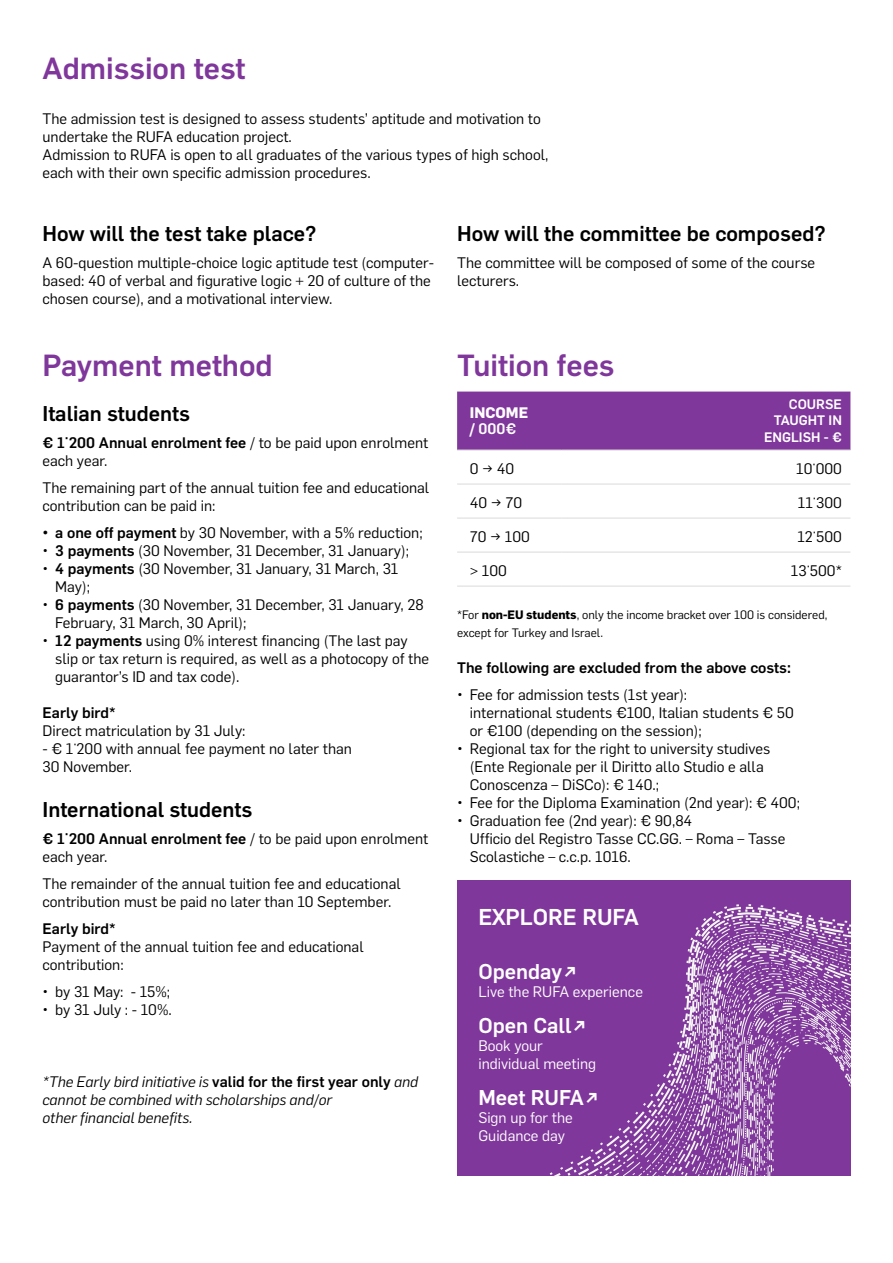
<style>
.page{position:relative;width:893px;height:1263px;background:#fff}
.page>*{position:absolute;margin:0;border:0;box-sizing:border-box;transform-origin:0 0}
.t1{font:500 30px "Flama";color:#80379b}
.t2{font:500 22.5px "Flama";color:#fff}
.t3{font:500 21px "Flama";color:#000}
.t4{font:500 21px "Flama";color:#fff}
.t5{font:15px/18px "Flama";color:#000}
.t6{font:italic 15px/18px "Flama";color:#000}
.t7{font:15px/18px "Flama";color:#fff}
.t8{font:500 15px "Flama";color:#000}
.t9{font:700 15px/16.5px "Flama";color:#fff}
.t10{font:500 13.5px/16.5px "Flama";color:#fff;text-align:right}
.t11{font:12px/18px "Flama";color:#000}
.s1{font-weight:500}
.s2{font-weight:500;font-style:normal}
.s3{font-weight:700}
</style>
<div class="page">
<div style="left:457px;top:880px;width:393px;height:296px;background:#80379b"></div>
<svg style="left:549px;top:904px;width:301px;height:272px"></svg>
<div style="left:457px;top:392px;width:393px;height:58px;background:#80379b"></div>
<hr style="left:457px;top:450px;width:104px;height:1px;background:#dadada">
<hr style="left:561px;top:450px;width:289px;height:1px;background:#dadada">
<hr style="left:457px;top:484px;width:104px;height:1px;background:#dadada">
<hr style="left:561px;top:484px;width:289px;height:1px;background:#dadada">
<hr style="left:457px;top:518px;width:104px;height:1px;background:#dadada">
<hr style="left:561px;top:518px;width:289px;height:1px;background:#dadada">
<hr style="left:561px;top:552px;width:289px;height:1px;background:#dadada">
<hr style="left:561px;top:586px;width:289px;height:1px;background:#dadada">
<hr style="left:457px;top:552px;width:104px;height:1px;background:#dadada">
<hr style="left:457px;top:586px;width:104px;height:1px;background:#dadada">
<h1 class="t1" style="left:43px;top:46px;width:204px">Admission test</h1>
<p class="t5" style="left:43px;top:108px;width:507px">The admission test is designed to assess students’ aptitude and motivation to undertake the RUFA education project.<br>Admission to RUFA is open to all graduates of the various types of high school, each with their own specific admission procedures.</p>
<h3 class="t3" style="left:43px;top:218px;width:275px">How will the test take place?</h3>
<p class="t5" style="left:43px;top:252px;width:393px">A 60-question multiple-choice logic aptitude test (computer&shy;based: 40 of verbal and figurative logic + 20 of culture of the chosen course), and a motivational interview.</p>
<h1 class="t1" style="left:43px;top:343px;width:232px">Payment method</h1>
<h3 class="t3" style="left:43px;top:398px;width:149px">Italian students</h3>
<p class="t5" style="left:43px;top:432px;width:387px"><span class="s1">€ 1˙200 Annual enrolment fee</span> / to be paid upon enrolment each year.</p>
<p class="t5" style="left:43px;top:477px;width:388px">The remaining part of the annual tuition fee and educational contribution can be paid in:</p>
<p class="t5" style="left:43px;top:522px;width:382px"><span class="s1">• a one off payment</span> by 30 November, with a 5% reduction;</p>
<p class="t5" style="left:43px;top:540px;width:368px">• <span class="s1">3 payments</span> (30 November, 31 December, 31 January);</p>
<p class="t5" style="left:55px;top:558px;width:345px;text-indent:-13px">• <span class="s1">4 payments</span> (30 November, 31 January, 31 March, 31<br>May);</p>
<p class="t5" style="left:55px;top:594px;width:370px;text-indent:-13px">• <span class="s1">6 payments</span> (30 November, 31 December, 31 January, 28<br>February, 31 March, 30 April);</p>
<p class="t5" style="left:55px;top:630px;width:375px;text-indent:-13px">• <span class="s1">12 payments</span> using 0% interest financing (The last pay slip or tax return is required, as well as a photocopy of the guarantor’s ID and tax code).</p>
<p class="t8" style="left:43px;top:701px;width:75px">Early bird*</p>
<p class="t5" style="left:43px;top:720px;width:205px">Direct matriculation by 31 July:</p>
<p class="t5" style="left:43px;top:738px;width:311px">- € 1˙200 with annual fee payment no later than<br>30 November.</p>
<h3 class="t3" style="left:43px;top:794px;width:211px">International students</h3>
<p class="t5" style="left:43px;top:828px;width:387px"><span class="s1">€ 1˙200 Annual enrolment fee</span> / to be paid upon enrolment each year.</p>
<p class="t5" style="left:43px;top:873px;width:360px">The remainder of the annual tuition fee and educational contribution must be paid no later than 10 September.</p>
<p class="t8" style="left:43px;top:917px;width:75px">Early bird*</p>
<p class="t5" style="left:43px;top:936px;width:323px">Payment of the annual tuition fee and educational contribution:</p>
<p class="t5" style="left:43px;top:981px;width:129px">• by 31 May: - 15%;</p>
<p class="t5" style="left:43px;top:999px;width:131px">• by 31 July : - 10%.</p>
<p class="t6" style="left:43px;top:1071px;width:377px">*The Early bird initiative is <span class="s2">valid for the first year only</span> and cannot be combined with scholarships and/or<br>other financial benefits.</p>
<h3 class="t3" style="left:457px;top:218px;width:370px">How will the committee be composed?</h3>
<p class="t5" style="left:457px;top:252px;width:360px">The committee will be composed of some of the course lecturers.</p>
<h1 class="t1" style="left:457px;top:343px;width:159px">Tuition fees</h1>
<p class="t9" style="left:470px;top:403px;width:60px">INCOME / <span class="s1">000€</span></p>
<p class="t10" style="left:764px;top:394px;width:79px">COURSE<br>TAUGHT IN<br>ENGLISH - €</p>
<p class="t5" style="left:470px;top:459px;width:46px">0 → 40</p>
<p class="t5" style="left:796px;top:459px;width:47px">10˙000</p>
<p class="t5" style="left:470px;top:493px;width:54px">40 → 70</p>
<p class="t5" style="left:798px;top:493px;width:46px">11˙300</p>
<p class="t5" style="left:470px;top:527px;width:61px">70 → 100</p>
<p class="t5" style="left:797px;top:527px;width:46px">12˙500</p>
<p class="t5" style="left:470px;top:561px;width:39px">&gt; 100</p>
<p class="t5" style="left:791px;top:561px;width:53px">13˙500*</p>
<p class="t11" style="left:457px;top:605px;width:372px">*For <span class="s3">non-EU students</span>, only the income bracket over 100 is considered, except for Turkey and Israel.</p>
<p class="t8" style="left:457px;top:656px;width:335px">The following are excluded from the above costs:</p>
<p class="t5" style="left:470px;top:684px;width:325px;text-indent:-13px">• Fee for admission tests (1st year):<br>international students €100, Italian students € 50 or €100 (depending on the session);</p>
<p class="t5" style="left:470px;top:738px;width:302px;text-indent:-13px">• Regional tax for the right to university studives (Ente Regionale per il Diritto allo Studio e alla<br>Conoscenza – DiSCo): € 140.;</p>
<p class="t5" style="left:457px;top:792px;width:344px">• Fee for the Diploma Examination (2nd year): € 400;</p>
<p class="t5" style="left:470px;top:810px;width:317px;text-indent:-13px">• Graduation fee (2nd year): € 90,84<br>Ufficio del Registro Tasse CC.GG. – Roma – Tasse<br>Scolastiche – c.c.p. 1016.</p>
<h2 class="t2" style="left:478px;top:900px;width:162px">EXPLORE RUFA</h2>
<h3 class="t4" style="left:478px;top:956px;width:101px">Openday↗</h3>
<p class="t7" style="left:478px;top:981px;width:166px">Live the RUFA experience</p>
<h3 class="t4" style="left:478px;top:1010px;width:110px">Open Call↗</h3>
<p class="t7" style="left:478px;top:1035px;width:119px">Book your individual meeting</p>
<h3 class="t4" style="left:478px;top:1082px;width:122px">Meet RUFA↗</h3>
<p class="t7" style="left:478px;top:1107px;width:96px">Sign up for the<br>Guidance day</p>
</div>
